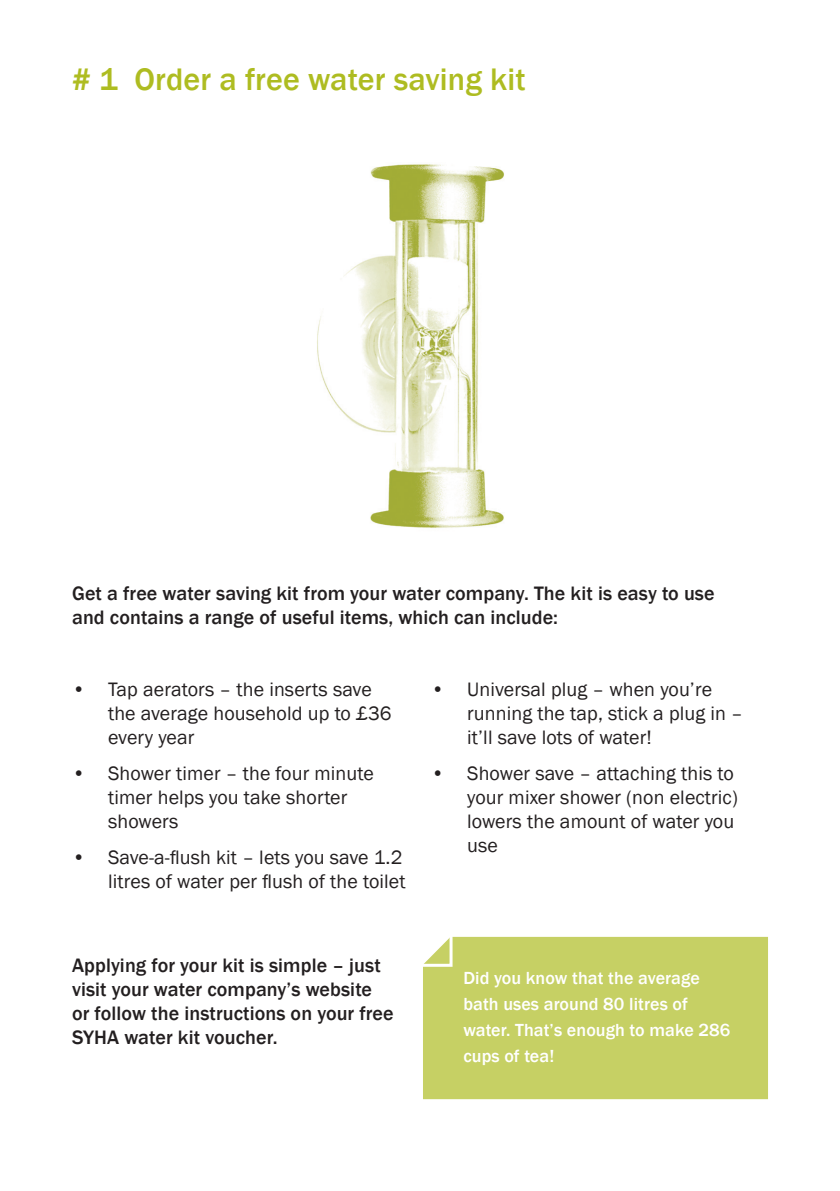
<style>
.page{position:relative;width:840px;height:1191px;background:#fff}
.page>*{position:absolute;margin:0;border:0;box-sizing:border-box;transform-origin:0 0}
.t1{font:500 32px "Franklin Gothic";letter-spacing:.005em;color:#aebc21}
.t2{font:20px/24px "Franklin Gothic";letter-spacing:.005em;color:#231f20}
.t3{font:500 20px/24px "Franklin Gothic";letter-spacing:.005em;color:#231f20}
.t4{font:500 18px/26px "Franklin Gothic";letter-spacing:.005em;color:#fff}
</style>
<div class="page">
<img style="left:317px;top:164px;width:187px;height:364px">
<div style="left:423px;top:937px;width:344px;height:162px;background:#c6d064"></div>
<svg style="left:423px;top:936px;width:31px;height:32px"></svg>
<p class="t1" style="left:72px;top:60px;width:455px"># 1 Order a free water saving kit</p>
<p class="t3" style="left:72px;top:582px;width:643px">Get a free water saving kit from your water company. The kit is easy to use and contains a range of useful items, which can include:</p>
<p class="t2" style="left:108px;top:678px;width:285px;text-indent:-36px">• Tap aerators – the inserts save the average household up to £36 every year</p>
<p class="t2" style="left:108px;top:762px;width:267px;text-indent:-36px">• Shower timer – the four minute timer helps you take shorter showers</p>
<p class="t2" style="left:72px;top:846px;width:335px;text-align:right">• Save-a-flush kit – lets you save 1.2 litres of water per flush of the toilet</p>
<p class="t3" style="left:72px;top:954px;width:323px">Applying for your kit is simple – just visit your water company’s website or follow the instructions on your free SYHA water kit voucher.</p>
<p class="t2" style="left:467px;top:678px;width:277px;text-indent:-36px">• Universal plug – when you’re running the tap, stick a plug in – it’ll save lots of water!</p>
<p class="t2" style="left:467px;top:762px;width:272px;text-indent:-36px">• Shower save – attaching this to your mixer shower (non electric) lowers the amount of water you use</p>
<p class="t4" style="left:463px;top:965px;width:268px">Did you know that the average bath uses around 80 litres of water. That’s enough to make 286 cups of tea!</p>
</div>
